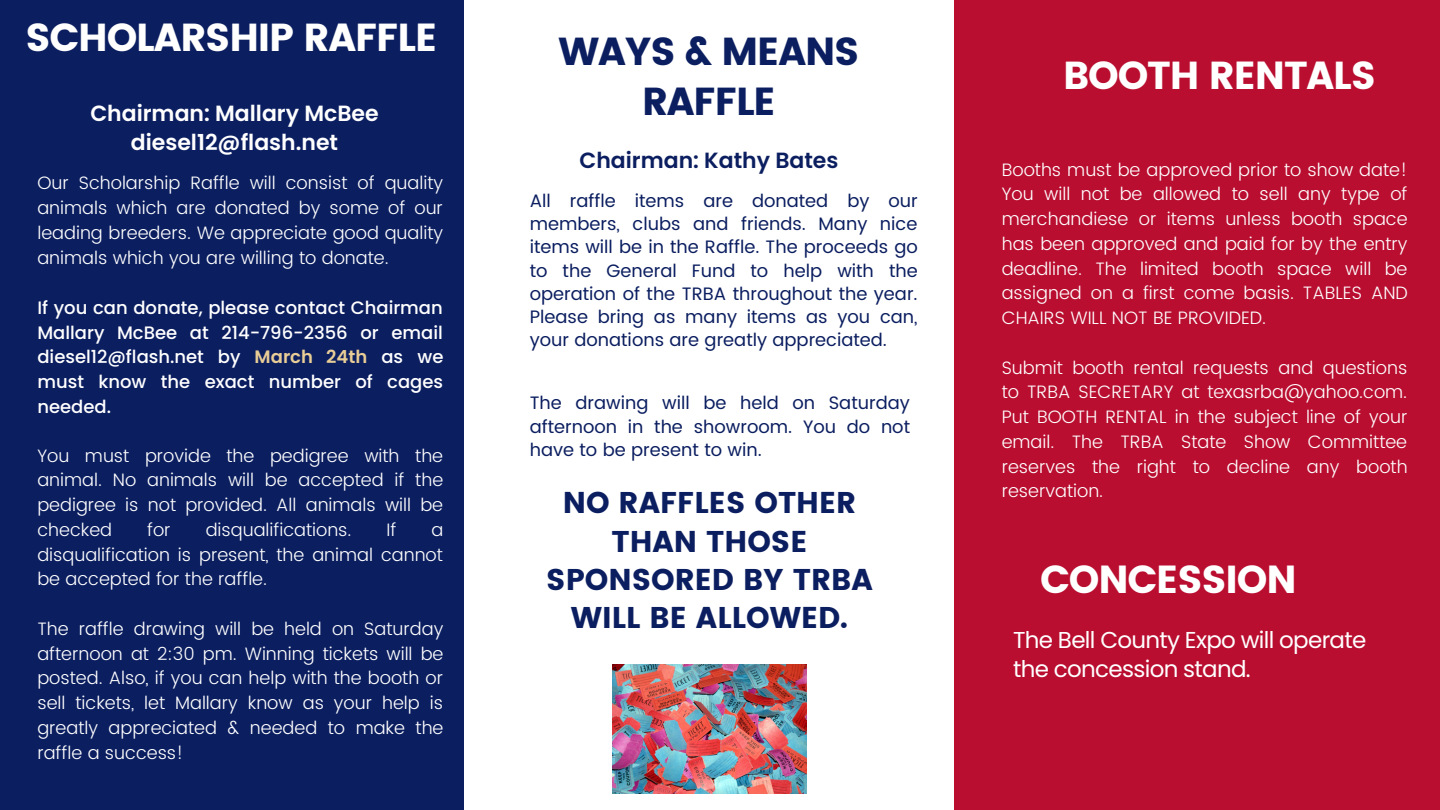
<style>
.page{position:relative;width:1440px;height:810px;background:#0b1e60}
.page>*{position:absolute;margin:0;border:0;box-sizing:border-box;transform-origin:0 0}
.t1{font:39px "Poppins";letter-spacing:-.03em;color:#fff}
.t2{font:39px/50.2px "Poppins";letter-spacing:-.03em;color:#0b1e60;text-align:center}
.t3{font:30px/38.2px "Poppins";color:#0b1e60;text-align:center}
.t4{font:23px/29.2px "Poppins";letter-spacing:-.03em;color:#fff}
.t5{font:600 22px/28.5px "Poppins";color:#fff;text-align:center}
.t6{font:600 22px "Poppins";color:#0b1e60}
.t7{font:300 18px/24.8px "Poppins";color:#fff;text-align:justify}
.t8{font:18px/23.2px "Poppins";color:#0b1e60;text-align:justify}
.t9{font:500 18px/24.8px "Poppins";color:#fff;text-align:justify}
.s1{font-weight:600;color:#e9cd96}
</style>
<div class="page">
<div style="left:464px;top:0;width:490px;height:810px;background:#fff"></div>
<div style="left:954px;top:0;width:486px;height:810px;background:#b90e30"></div>
<img style="left:613px;top:665px;width:193px;height:128px">
<h1 class="t1" style="left:25px;top:15px;width:413px">SCHOLARSHIP RAFFLE</h1>
<p class="t5" style="left:90px;top:99px;width:290px">Chairman: Mallary McBee diesel12@flash.net</p>
<p class="t7" style="left:37px;top:171px;width:407px">Our Scholarship Raffle will consist of quality animals which are donated by some of our leading breeders. We appreciate good quality animals which you are willing to donate.</p>
<p class="t9" style="left:37px;top:295px;width:408px">If you can donate, please contact Chairman Mallary McBee at 214-796-2356 or email diesel12@flash.net by <span class="s1">March 24th</span> as we must know the exact number of cages needed.</p>
<p class="t7" style="left:37px;top:443px;width:407px">You must provide the pedigree with the animal. No animals will be accepted if the pedigree is not provided. All animals will be checked</p>
<p class="t7" style="left:147px;top:517px;width:25px">for</p>
<p class="t7" style="left:206px;top:517px;width:147px">disqualifications.</p>
<p class="t7" style="left:387px;top:517px;width:11px">If</p>
<p class="t7" style="left:37px;top:517px;width:407px;text-indent:394px">a disqualification is present, the animal cannot be accepted for the raffle.</p>
<p class="t7" style="left:37px;top:616px;width:408px">The raffle drawing will be held on Saturday afternoon at 2:30 pm. Winning tickets will be posted. Also, if you can help with the booth or sell tickets, let Mallary know as your help is greatly appreciated &amp; needed to make the raffle a success!</p>
<h1 class="t2" style="left:559px;top:26px;width:302px">WAYS &amp; MEANS<br>RAFFLE</h1>
<p class="t6" style="left:580px;top:144px;width:261px">Chairman: Kathy Bates</p>
<p class="t8" style="left:530px;top:189px;width:390px">All raffle items are donated by our members, clubs and friends. Many nice items will be in the Raffle. The proceeds go to the General Fund to help with the operation of the TRBA throughout the year.<br>Please bring as many items as you can, your donations are greatly appreciated.</p>
<p class="t8" style="left:530px;top:392px;width:382px">The drawing will be held on Saturday afternoon in the showroom. You do not have to be present to win.</p>
<h2 class="t3" style="left:546px;top:484px;width:328px">NO RAFFLES OTHER<br>THAN THOSE<br>SPONSORED BY TRBA<br>WILL BE ALLOWED.</h2>
<h1 class="t1" style="left:1063px;top:53px;width:314px">BOOTH RENTALS</h1>
<p class="t7" style="left:1002px;top:157px;width:408px">Booths must be approved prior to show date!<br>You will not be allowed to sell any type of merchandiese or items unless booth space has been approved and paid for by the entry deadline. The limited booth space will be assigned on a first come basis. TABLES AND CHAIRS WILL NOT BE PROVIDED.</p>
<p class="t7" style="left:1002px;top:355px;width:407px">Submit booth rental requests and questions to TRBA SECRETARY at texasrba@yahoo.com.<br>Put BOOTH RENTAL in the subject line of your email. The TRBA State Show Committee reserves the right to decline any booth reservation.</p>
<h1 class="t1" style="left:1040px;top:557px;width:258px">CONCESSION</h1>
<p class="t4" style="left:1013px;top:626px;width:355px">The Bell County Expo will operate the concession stand.</p>
</div>
